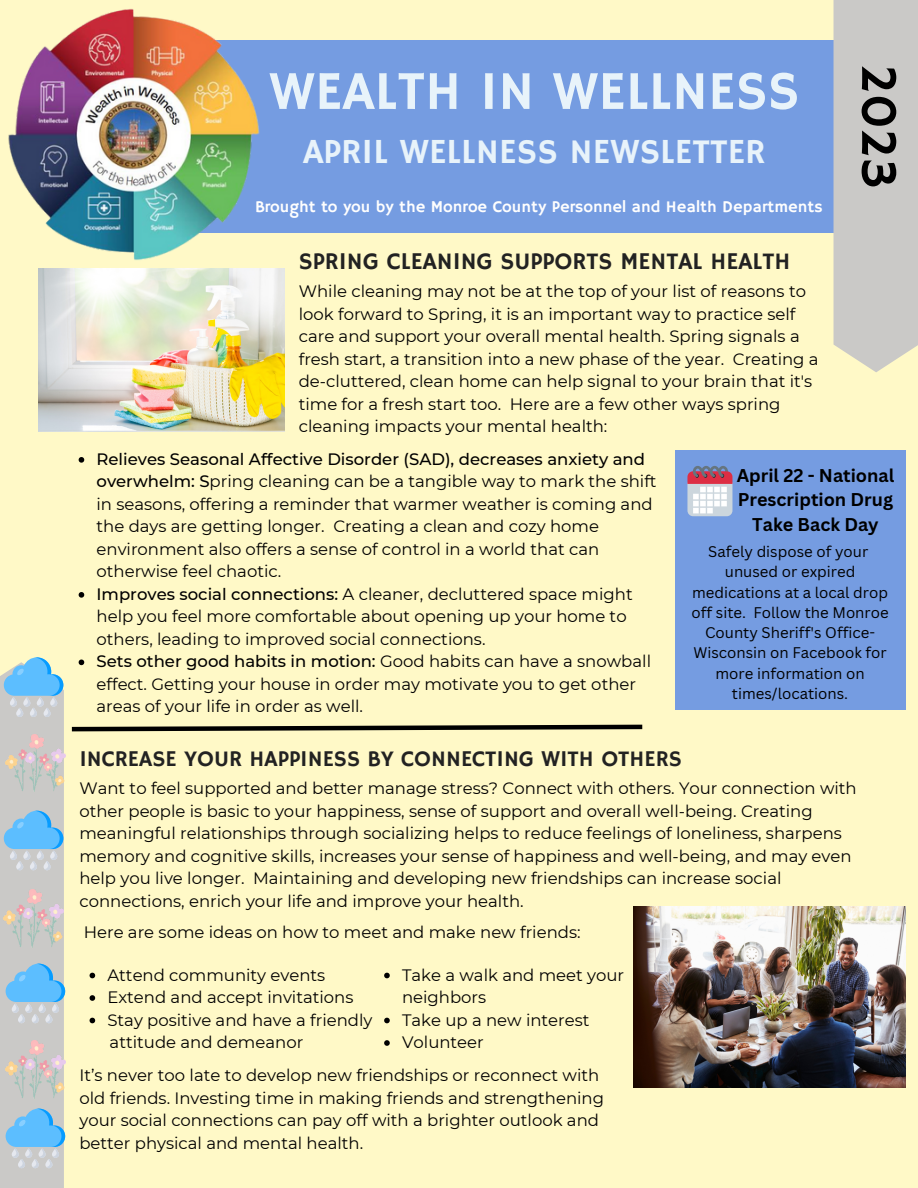
<style>
.page{position:relative;width:918px;height:1188px;background:#fff9c7}
.page>*{position:absolute;margin:0;border:0;box-sizing:border-box;transform-origin:0 0}
.t1{font:54.9px "Hammersmith One";color:#e8f3fa}
.t2{font:51.45px "Hammersmith One";color:#000}
.t3{font:35.1px "Hammersmith One";color:#e8f3fa}
.t4{font:24px "Hammersmith One";color:#222}
.t5{font:22.5px "Hammersmith One";color:#222}
.t6{font:700 18px/24.8px "Canva Sans";color:#000;text-align:center}
.t7{font:16.5px/22.5px "Montserrat";color:#000}
.t8{font:16.5px "Hammersmith One";color:#fefefe}
.t9{font:15px/20.2px "Canva Sans";color:#000;text-align:center}
.s1{font-weight:500}
</style>
<div class="page">
<div style="left:176px;top:40px;width:676px;height:192px;background:#759ce1"></div>
<div style="left:834px;top:0;width:84px;height:372px;background:#cac9c7"></div>
<div style="left:0;top:662px;width:64px;height:526px;background:#cac9c7"></div>
<img style="left:8px;top:8px;width:265px;height:261px">
<img style="left:633px;top:907px;width:273px;height:181px">
<img style="left:39px;top:268px;width:245px;height:164px">
<div style="left:675px;top:451px;width:230px;height:259px;background:#759ce1"></div>
<svg style="left:687px;top:466px;width:45px;height:50px;background:#cbafbc"></svg>
<svg style="left:4px;top:811px;width:59px;height:59px"></svg>
<svg style="left:6px;top:964px;width:59px;height:59px"></svg>
<svg style="left:6px;top:1109px;width:59px;height:59px"></svg>
<img style="left:6px;top:734px;width:59px;height:58px">
<svg style="left:79px;top:457px;width:5px;height:6px"></svg>
<svg style="left:79px;top:592px;width:5px;height:6px"></svg>
<svg style="left:4px;top:657px;width:639px;height:75px"></svg>
<svg style="left:90px;top:973px;width:5px;height:5px"></svg>
<svg style="left:90px;top:995px;width:5px;height:6px"></svg>
<svg style="left:90px;top:1018px;width:5px;height:5px"></svg>
<svg style="left:384px;top:973px;width:6px;height:5px"></svg>
<svg style="left:384px;top:1018px;width:6px;height:5px"></svg>
<svg style="left:384px;top:1040px;width:6px;height:6px"></svg>
<img style="left:4px;top:890px;width:59px;height:57px">
<img style="left:6px;top:1041px;width:59px;height:57px">
<h1 class="t1" style="left:269px;top:60px;width:532px">WEALTH IN WELLNESS</h1>
<h3 class="t3" style="left:303px;top:131px;width:464px">APRIL WELLNESS NEWSLETTER</h3>
<p class="t8" style="left:255px;top:197px;width:569px">Brought to you by the Monroe County Personnel and Health Departments</p>
<h3 class="t4" style="left:299px;top:247px;width:493px">SPRING CLEANING SUPPORTS MENTAL HEALTH</h3>
<p class="t7" style="left:299px;top:280px;width:521px">While cleaning may not be at the top of your list of reasons to look forward to Spring, it is an important way to practice self care and support your overall mental health. Spring signals a fresh start, a transition into a new phase of the year. Creating a de-cluttered, clean home can help signal to your brain that it's time for a fresh start too. Here are a few other ways spring cleaning impacts your mental health:</p>
<h2 class="t2" style="left:909px;top:64px;width:126px;rotate:90deg">2023</h2>
<p class="t7" style="left:97px;top:448px;width:562px"><span class="s1">Relieves Seasonal Affective Disorder (SAD), decreases anxiety and overwhelm: S</span>pring cleaning can be a tangible way to mark the shift in seasons, offering a reminder that warmer weather is coming and the days are getting longer. Creating a clean and cozy home environment also offers a sense of control in a world that can otherwise feel chaotic.<br><span class="s1">Improves social connections:</span> A cleaner, decluttered space might help you feel more comfortable about opening up your home to others, leading to improved social connections.<br><span class="s1">Sets other good habits in motion:</span> Good habits can have a snowball effect. Getting your house in order may motivate you to get other areas of your life in order as well.</p>
<p class="t6" style="left:737px;top:462px;width:159px">April 22 - National<br>Prescription Drug<br>Take Back Day</p>
<p class="t9" style="left:692px;top:541px;width:199px">Safely dispose of your unused or expired medications at a local drop off site. Follow the Monroe<br>County Sheriff's Office-<br>Wisconsin on Facebook for more information on times/locations.</p>
<h3 class="t5" style="left:79px;top:746px;width:604px">INCREASE YOUR HAPPINESS BY CONNECTING WITH OTHERS</h3>
<p class="t7" style="left:79px;top:777px;width:779px">Want to feel supported and better manage stress? Connect with others. Your connection with other people is basic to your happiness, sense of support and overall well-being. Creating meaningful relationships through socializing helps to reduce feelings of loneliness, sharpens memory and cognitive skills, increases your sense of happiness and well-being, and may even help you live longer. Maintaining and developing new friendships can increase social connections, enrich your life and improve your health.</p>
<p class="t7" style="left:84px;top:921px;width:498px">Here are some ideas on how to meet and make new friends:</p>
<p class="t7" style="left:107px;top:963px;width:267px">Attend community events<br>Extend and accept invitations<br>Stay positive and have a friendly attitude and demeanor</p>
<p class="t7" style="left:402px;top:963px;width:224px">Take a walk and meet your neighbors<br>Take up a new interest<br>Volunteer</p>
<p class="t7" style="left:79px;top:1064px;width:526px">It’s never too late to develop new friendships or reconnect with old friends. Investing time in making friends and strengthening your social connections can pay off with a brighter outlook and better physical and mental health.</p>
</div>
